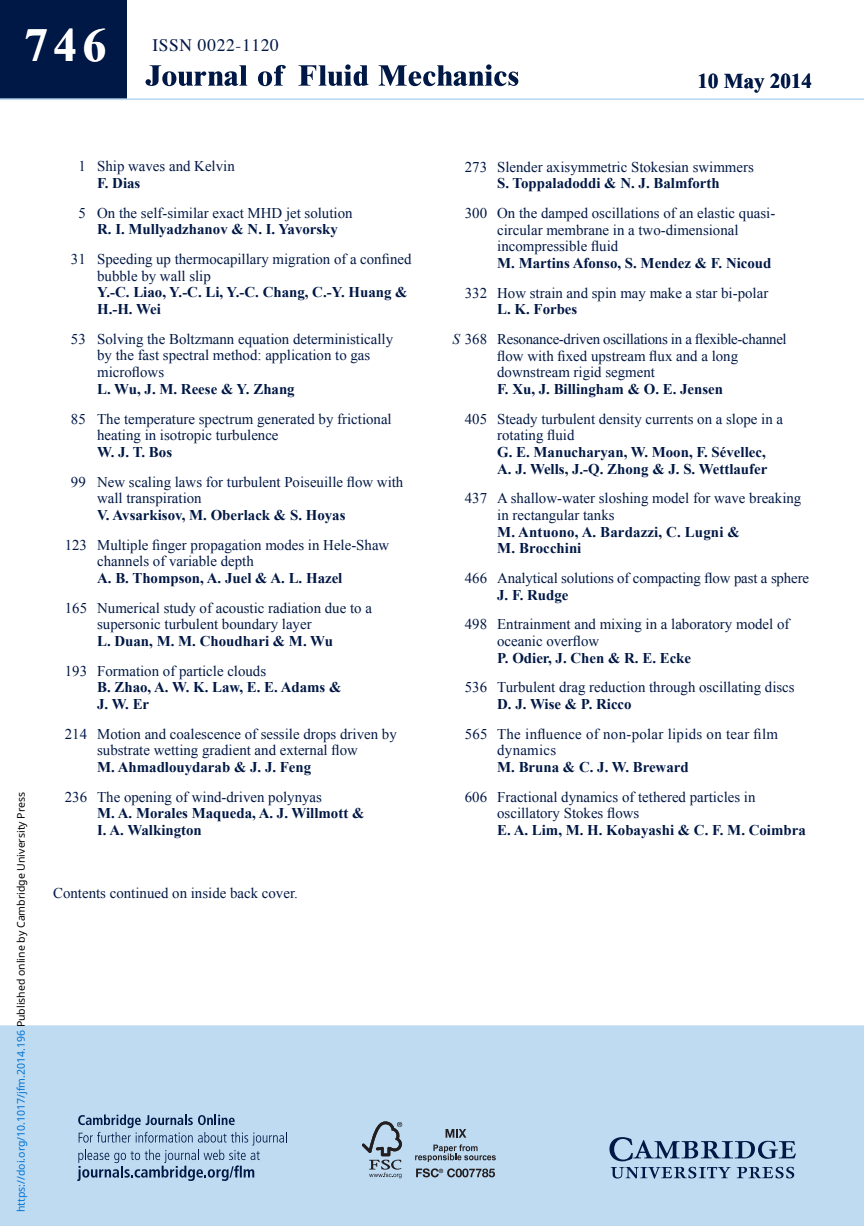
<style>
.page{position:relative;width:864px;height:1226px;background:#fff}
.page>*{position:absolute;margin:0;border:0;box-sizing:border-box;transform-origin:0 0}
.t1{font:700 47.07px "Times New Roman";color:#fff}
.t2{font:700 21px "Times New Roman";color:#001845}
.t3{font:17.5px "Times";letter-spacing:.04em;color:#001845}
.t4{font:14.88px/16.6px "Times New Roman";color:#001845}
.t5{font:700 14.88px/16.6px "Times New Roman";color:#001845}
.t6{font:14.88px/29.8px "Times New Roman";letter-spacing:-.02em;color:#001845}
.t7{font:14.88px/16.6px "Times New Roman";letter-spacing:.02em;color:#001845}
.t8{font:10.5px "Noto Sans";color:#000}
.s1{color:#0172cf}
.s2{font-weight:700}
.s3{font-style:italic}
</style>
<div class="page">
<div style="left:0;top:0;width:126px;height:98px;background:#001845"></div>
<svg style="left:145px;top:65px;width:102px;height:21px"></svg>
<svg style="left:258px;top:65px;width:28px;height:21px"></svg>
<svg style="left:298px;top:64px;width:70px;height:22px"></svg>
<svg style="left:378px;top:64px;width:140px;height:22px"></svg>
<hr style="left:0;top:98px;width:864px;height:2px;background:#bedbf2">
<div style="left:0;top:1025px;width:864px;height:201px;background:#bedbf2"></div>
<div style="left:0;top:1052px;width:851px;height:173px;background:#bedbf2"></div>
<svg style="left:77px;top:1114px;width:210px;height:67px;background:#a0bdd7"></svg>
<svg style="left:609px;top:1137px;width:187px;height:41px;background:#8fabc7"></svg>
<svg style="left:445px;top:1129px;width:21px;height:8px"></svg>
<svg style="left:415px;top:1144px;width:81px;height:18px"></svg>
<svg style="left:416px;top:1168px;width:79px;height:9px"></svg>
<svg style="left:362px;top:1121px;width:40px;height:57px;background:#99aec0"></svg>
<h1 class="t1" style="left:24px;top:12px;width:83px">746</h1>
<p class="t3" style="left:152px;top:29px;width:128px">ISSN 0022-1120</p>
<p class="t8" style="left:14px;top:1212px;width:422px;rotate:-90deg"><span class="s1">https://doi.org/10.1017/jfm.2014.196</span> Published online by Cambridge University Press</p>
<p class="t4" style="left:78px;top:158px;width:158px">1 Ship waves and Kelvin</p>
<p class="t5" style="left:97px;top:174px;width:45px">F. Dias</p>
<p class="t4" style="left:78px;top:204px;width:276px">5 On the self-similar exact MHD jet solution</p>
<p class="t5" style="left:97px;top:221px;width:242px">R. I. Mullyadzhanov &amp; N. I. Yavorsky</p>
<p class="t4" style="left:97px;top:251px;width:316px;text-indent:-26px">31 Speeding up thermocapillary migration of a confined bubble by wall slip</p>
<p class="t5" style="left:97px;top:284px;width:312px">Y.-C. Liao, Y.-C. Li, Y.-C. Chang, C.-Y. Huang &amp;<br>H.-H. Wei</p>
<p class="t4" style="left:97px;top:330px;width:297px;text-indent:-26px">53 Solving the Boltzmann equation deterministically by the fast spectral method: application to gas microflows</p>
<p class="t5" style="left:97px;top:380px;width:199px">L. Wu, J. M. Reese &amp; Y. Zhang</p>
<p class="t4" style="left:97px;top:410px;width:296px;text-indent:-26px">85 The temperature spectrum generated by frictional heating in isotropic turbulence</p>
<p class="t5" style="left:97px;top:443px;width:76px">W. J. T. Bos</p>
<p class="t4" style="left:97px;top:473px;width:308px;text-indent:-26px">99 New scaling laws for turbulent Poiseuille flow with wall transpiration</p>
<p class="t5" style="left:97px;top:506px;width:250px">V. Avsarkisov, M. Oberlack &amp; S. Hoyas</p>
<p class="t4" style="left:97px;top:536px;width:294px;text-indent:-32px">123 Multiple finger propagation modes in Hele-Shaw channels of variable depth</p>
<p class="t5" style="left:97px;top:569px;width:247px">A. B. Thompson, A. Juel &amp; A. L. Hazel</p>
<p class="t4" style="left:97px;top:599px;width:276px;text-indent:-32px">165 Numerical study of acoustic radiation due to a supersonic turbulent boundary layer</p>
<p class="t5" style="left:97px;top:632px;width:237px">L. Duan, M. M. Choudhari &amp; M. Wu</p>
<p class="t4" style="left:65px;top:662px;width:203px">193 Formation of particle clouds</p>
<p class="t5" style="left:97px;top:678px;width:246px">B. Zhao, A. W. K. Law, E. E. Adams &amp;<br>J. W. Er</p>
<p class="t4" style="left:65px;top:725px;width:333px;text-align:center">214 Motion and coalescence of sessile drops driven by substrate wetting gradient and external flow</p>
<p class="t5" style="left:97px;top:758px;width:216px">M. Ahmadlouydarab &amp; J. J. Feng</p>
<p class="t4" style="left:65px;top:788px;width:259px">236 The opening of wind-driven polynyas</p>
<p class="t5" style="left:97px;top:804px;width:269px">M. A. Morales Maqueda, A. J. Willmott &amp;<br>I. A. Walkington</p>
<p class="t4" style="left:53px;top:884px;width:246px">Contents continued on inside back cover.</p>
<h2 class="t2" style="left:697px;top:66px;width:116px">10 May 2014</h2>
<p class="t4" style="left:465px;top:158px;width:290px">273 Slender axisymmetric Stokesian swimmers</p>
<p class="t5" style="left:497px;top:174px;width:224px">S. Toppaladoddi &amp; N. J. Balmforth</p>
<p class="t4" style="left:497px;top:204px;width:280px;text-indent:-32px">300 On the damped oscillations of an elastic quasi&shy;circular membrane in a two-dimensional incompressible fluid</p>
<p class="t5" style="left:497px;top:254px;width:276px">M. Martins Afonso, S. Mendez &amp; F. Nicoud</p>
<p class="t4" style="left:465px;top:284px;width:305px">332 How strain and spin may make a star bi-polar</p>
<p class="t6" style="left:452px;top:294px;width:336px;text-indent:45px"><span class="s2">L. K. Forbes<br></span><span class="s3">S</span> 368 Resonance-driven oscillations in a flexible-channel</p>
<p class="t4" style="left:497px;top:347px;width:242px">flow with fixed upstream flux and a long downstream rigid segment</p>
<p class="t5" style="left:497px;top:380px;width:227px">F. Xu, J. Billingham &amp; O. E. Jensen</p>
<p class="t4" style="left:497px;top:410px;width:287px;text-indent:-32px">405 Steady turbulent density currents on a slope in a rotating fluid</p>
<p class="t5" style="left:497px;top:443px;width:272px">G. E. Manucharyan, W. Moon, F. Sévellec,<br>A. J. Wells, J.-Q. Zhong &amp; J. S. Wettlaufer</p>
<p class="t4" style="left:497px;top:490px;width:306px;text-indent:-32px">437 A shallow-water sloshing model for wave breaking in rectangular tanks</p>
<p class="t5" style="left:497px;top:523px;width:244px">M. Antuono, A. Bardazzi, C. Lugni &amp;<br>M. Brocchini</p>
<p class="t4" style="left:465px;top:569px;width:346px">466 Analytical solutions of compacting flow past a sphere</p>
<p class="t5" style="left:497px;top:586px;width:73px">J. F. Rudge</p>
<p class="t4" style="left:497px;top:616px;width:294px;text-indent:-32px">498 Entrainment and mixing in a laboratory model of oceanic overflow</p>
<p class="t5" style="left:497px;top:649px;width:195px">P. Odier, J. Chen &amp; R. E. Ecke</p>
<p class="t4" style="left:465px;top:679px;width:331px">536 Turbulent drag reduction through oscillating discs</p>
<p class="t5" style="left:497px;top:695px;width:136px">D. J. Wise &amp; P. Ricco</p>
<p class="t7" style="left:497px;top:725px;width:282px;text-indent:-32px">565 The influence of non-polar lipids on tear film dynamics</p>
<p class="t5" style="left:497px;top:758px;width:193px">M. Bruna &amp; C. J. W. Breward</p>
<p class="t4" style="left:497px;top:788px;width:260px;text-indent:-32px">606 Fractional dynamics of tethered particles in oscillatory Stokes flows</p>
<p class="t5" style="left:497px;top:821px;width:310px">E. A. Lim, M. H. Kobayashi &amp; C. F. M. Coimbra</p>
</div>
